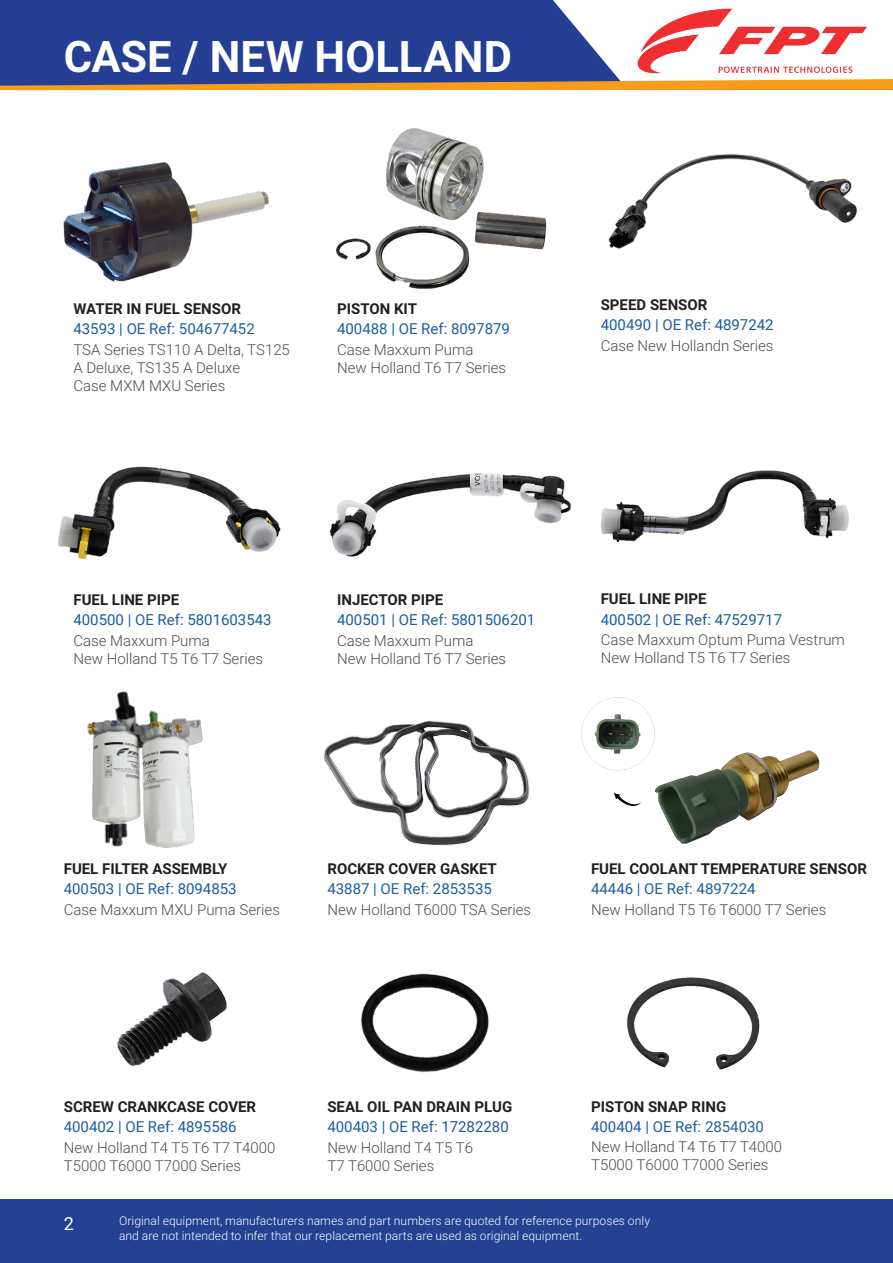
<style>
.page{position:relative;width:893px;height:1263px;background:#fff}
.page>*{position:absolute;margin:0;border:0;box-sizing:border-box;transform-origin:0 0}
.t1{font:700 43.5px "Roboto";letter-spacing:.005em;color:#fff}
.t2{font:18px "Roboto";color:#fff}
.t3{font:300 15px/18px "Roboto";color:#4b4c4d}
.t4{font:15px "Roboto";color:#175d9e}
.t5{font:700 15px "Roboto";color:#231f20}
.t6{font:15px "Roboto";color:#215e9e}
.t7{font:300 12px/15px "Roboto";letter-spacing:-.01em;color:#fff}
.s1{color:#175d9e}
.s2{color:#215e9e}
</style>
<div class="page">
<img style="left:63px;top:162px;width:206px;height:120px">
<div style="left:0;top:1199px;width:893px;height:64px;background:#234292"></div>
<img style="left:608px;top:154px;width:249px;height:95px">
<img style="left:58px;top:466px;width:223px;height:94px">
<img style="left:329px;top:473px;width:243px;height:84px">
<img style="left:601px;top:470px;width:248px;height:73px">
<img style="left:117px;top:972px;width:111px;height:95px">
<img style="left:361px;top:973px;width:128px;height:100px">
<img style="left:627px;top:977px;width:133px;height:93px">
<img style="left:323px;top:720px;width:207px;height:126px">
<div style="left:313px;top:706px;width:89px;height:17px;background:#fff"></div>
<img style="left:581px;top:697px;width:239px;height:147px">
<div style="left:659px;top:684px;width:152px;height:64px;background:#fff"></div>
<div style="left:29px;top:941px;width:129px;height:44px;background:#fff"></div>
<img style="left:336px;top:128px;width:211px;height:161px">
<img style="left:87px;top:691px;width:116px;height:157px">
<svg style="left:0;top:0;width:893px;height:90px"></svg>
<p class="t1" style="left:64px;top:26px;width:450px">CASE / NEW HOLLAND</p>
<p class="t5" style="left:73px;top:298px;width:169px">WATER IN FUEL SENSOR</p>
<p class="t6" style="left:73px;top:318px;width:183px"><span class="s1">43593 |</span> OE Ref: 504677452</p>
<p class="t3" style="left:73px;top:340px;width:218px">TSA Series TS110 A Delta, TS125<br>A Deluxe, TS135 A Deluxe</p>
<p class="t3" style="left:73px;top:376px;width:153px">Case MXM MXU Series</p>
<p class="t5" style="left:337px;top:298px;width:81px">PISTON KIT</p>
<p class="t4" style="left:337px;top:318px;width:174px">400488 | <span class="s2">OE Ref:</span> 8097879</p>
<p class="t3" style="left:337px;top:340px;width:138px">Case Maxxum Puma</p>
<p class="t3" style="left:337px;top:358px;width:170px">New Holland T6 T7 Series</p>
<p class="t5" style="left:601px;top:294px;width:108px">SPEED SENSOR</p>
<p class="t4" style="left:601px;top:314px;width:174px">400490 | <span class="s2">OE Ref:</span> 4897242</p>
<p class="t3" style="left:601px;top:336px;width:174px">Case New Hollandn Series</p>
<p class="t5" style="left:73px;top:589px;width:107px">FUEL LINE PIPE</p>
<p class="t4" style="left:73px;top:609px;width:200px">400500 | <span class="s2">OE Ref:</span> 5801603543</p>
<p class="t3" style="left:73px;top:631px;width:138px">Case Maxxum Puma</p>
<p class="t3" style="left:73px;top:649px;width:191px">New Holland T5 T6 T7 Series</p>
<p class="t5" style="left:337px;top:589px;width:108px">INJECTOR PIPE</p>
<p class="t4" style="left:337px;top:609px;width:200px">400501 | <span class="s2">OE Ref:</span> 5801506201</p>
<p class="t3" style="left:337px;top:631px;width:138px">Case Maxxum Puma</p>
<p class="t3" style="left:337px;top:649px;width:170px">New Holland T6 T7 Series</p>
<p class="t5" style="left:601px;top:588px;width:107px">FUEL LINE PIPE</p>
<p class="t4" style="left:601px;top:609px;width:183px">400502 | <span class="s2">OE Ref:</span> 47529717</p>
<p class="t3" style="left:601px;top:630px;width:246px">Case Maxxum Optum Puma Vestrum</p>
<p class="t3" style="left:601px;top:648px;width:191px">New Holland T5 T6 T7 Series</p>
<p class="t5" style="left:64px;top:858px;width:165px">FUEL FILTER ASSEMBLY</p>
<p class="t4" style="left:64px;top:878px;width:174px">400503 | <span class="s2">OE Ref:</span> 8094853</p>
<p class="t3" style="left:64px;top:900px;width:218px">Case Maxxum MXU Puma Series</p>
<p class="t5" style="left:327px;top:858px;width:171px">ROCKER COVER GASKET</p>
<p class="t4" style="left:327px;top:878px;width:166px">43887 | <span class="s2">OE Ref:</span> 2853535</p>
<p class="t3" style="left:327px;top:900px;width:205px">New Holland T6000 TSA Series</p>
<p class="t5" style="left:591px;top:858px;width:277px">FUEL COOLANT TEMPERATURE SENSOR</p>
<p class="t4" style="left:591px;top:878px;width:166px">44446 | <span class="s2">OE Ref:</span> 4897224</p>
<p class="t3" style="left:591px;top:900px;width:237px">New Holland T5 T6 T6000 T7 Series</p>
<p class="t5" style="left:64px;top:1096px;width:194px">SCREW CRANKCASE COVER</p>
<p class="t4" style="left:64px;top:1116px;width:174px">400402 | <span class="s2">OE Ref:</span> 4895586</p>
<p class="t3" style="left:64px;top:1137px;width:213px">New Holland T4 T5 T6 T7 T4000<br>T5000 T6000 T7000 Series</p>
<p class="t5" style="left:327px;top:1096px;width:186px">SEAL OIL PAN DRAIN PLUG</p>
<p class="t4" style="left:327px;top:1116px;width:183px">400403 | <span class="s2">OE Ref:</span> 17282280</p>
<p class="t3" style="left:327px;top:1137px;width:147px">New Holland T4 T5 T6</p>
<p class="t3" style="left:327px;top:1155px;width:108px">T7 T6000 Series</p>
<p class="t5" style="left:591px;top:1096px;width:137px">PISTON SNAP RING</p>
<p class="t6" style="left:591px;top:1116px;width:174px"><span class="s1">400404 |</span> OE Ref: 2854030</p>
<p class="t3" style="left:591px;top:1137px;width:193px">New Holland T4 T6 T7 T4000</p>
<p class="t3" style="left:591px;top:1155px;width:179px">T5000 T6000 T7000 Series</p>
<p class="t2" style="left:64px;top:1211px;width:12px">2</p>
<p class="t7" style="left:119px;top:1213px;width:533px">Original equipment, manufacturers names and part numbers are quoted for reference purposes only and are not intended to infer that our replacement parts are used as original equipment.</p>
</div>
